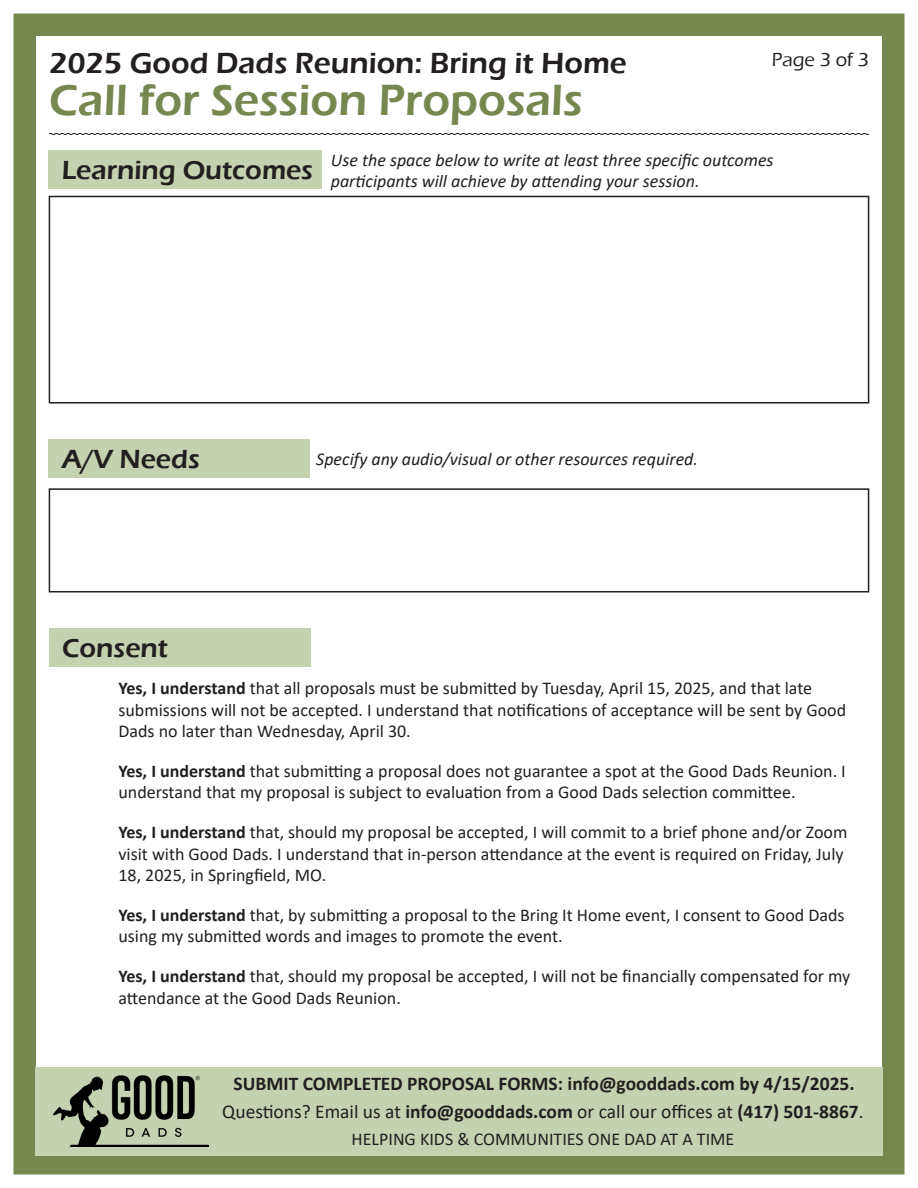
<style>
.page{position:relative;width:918px;height:1188px;background:#fff}
.page>*{position:absolute;margin:0;border:0;box-sizing:border-box;transform-origin:0 0}
.t1{font:600 45px "Eras ITC";color:#768750}
.t2{font:600 30px "Eras ITC";color:#231f20}
.t3{font:600 27px "Eras ITC";color:#231f20}
.t4{font:700 19.5px/28.3px "Calibri";color:#231f20;text-align:center}
.t5{font:500 19.5px "Eras ITC";color:#231f20}
.t6{font:18px/21.6px "Calibri";color:#231f20}
.t7{font:italic 18px/21.6px "Calibri";color:#231f20}
.s1{font-weight:700}
.s2{font-weight:400}
</style>
<div class="page">
<div style="left:14px;top:14px;width:890px;height:1160px;border:22px solid #768750"></div>
<div style="left:35px;top:1067px;width:848px;height:89px;background:#c4d2af"></div>
<div style="left:49px;top:628px;width:261px;height:39px;background:#c4d2af"></div>
<div style="left:49px;top:439px;width:261px;height:39px;background:#c4d2af"></div>
<img style="left:53px;top:1076px;width:155px;height:71px">
<svg style="left:48px;top:133px;width:822px;height:2px;background:#858384"></svg>
<div style="left:49px;top:488px;width:820px;height:104px;border:2px solid #231f20"></div>
<div style="left:49px;top:151px;width:273px;height:38px;background:#c4d2af"></div>
<div style="left:49px;top:196px;width:820px;height:208px;border:2px solid #231f20"></div>
<h2 class="t2" style="left:49px;top:46px;width:579px">2025 Good Dads Reunion: Bring it Home</h2>
<h1 class="t1" style="left:49px;top:74px;width:535px">Call for Session Proposals</h1>
<p class="t5" style="left:772px;top:48px;width:99px">Page 3 of 3</p>
<h3 class="t3" style="left:62px;top:155px;width:253px">Learning Outcomes</h3>
<p class="t7" style="left:331px;top:148px;width:444px">Use the space below to write at least three specific outcomes participants will achieve by attending your session.</p>
<h3 class="t3" style="left:62px;top:443px;width:140px">A/V Needs</h3>
<p class="t7" style="left:316px;top:448px;width:383px">Specify any audio/visual or other resources required.</p>
<h3 class="t3" style="left:62px;top:632px;width:211px">Presenter(s) Info</h3>
<h3 class="t3" style="left:62px;top:632px;width:107px">Consent</h3>
<p class="t6" style="left:118px;top:677px;width:729px"><span class="s1">Yes, I understand</span> that all proposals must be submitted by Tuesday, April 15, 2025, and that late submissions will not be accepted. I understand that notifications of acceptance will be sent by Good<br>Dads no later than Wednesday, April 30.</p>
<p class="t6" style="left:118px;top:760px;width:729px"><span class="s1">Yes, I understand</span> that submitting a proposal does not guarantee a spot at the Good Dads Reunion. I understand that my proposal is subject to evaluation from a Good Dads selection committee.</p>
<p class="t6" style="left:118px;top:821px;width:731px"><span class="s1">Yes, I understand</span> that, should my proposal be accepted, I will commit to a brief phone and/or Zoom visit with Good Dads. I understand that in-person attendance at the event is required on Friday, July<br>18, 2025, in Springfield, MO.</p>
<p class="t6" style="left:118px;top:904px;width:728px"><span class="s1">Yes, I understand</span> that, by submitting a proposal to the Bring It Home event, I consent to Good Dads using my submitted words and images to promote the event.</p>
<p class="t6" style="left:118px;top:965px;width:733px"><span class="s1">Yes, I understand</span> that, should my proposal be accepted, I will not be financially compensated for my attendance at the Good Dads Reunion.</p>
<p class="t4" style="left:222px;top:1069px;width:643px">SUBMIT COMPLETED PROPOSAL FORMS: info@gooddads.com by 4/15/2025.<br><span class="s2">Questions? Email us at</span> info@gooddads.com <span class="s2">or call our offices at</span> (417) 501-8867<span class="s2">.</span></p>
<p class="t6" style="left:352px;top:1128px;width:384px">HELPING KIDS &amp; COMMUNITIES ONE DAD AT A TIME</p>
</div>
